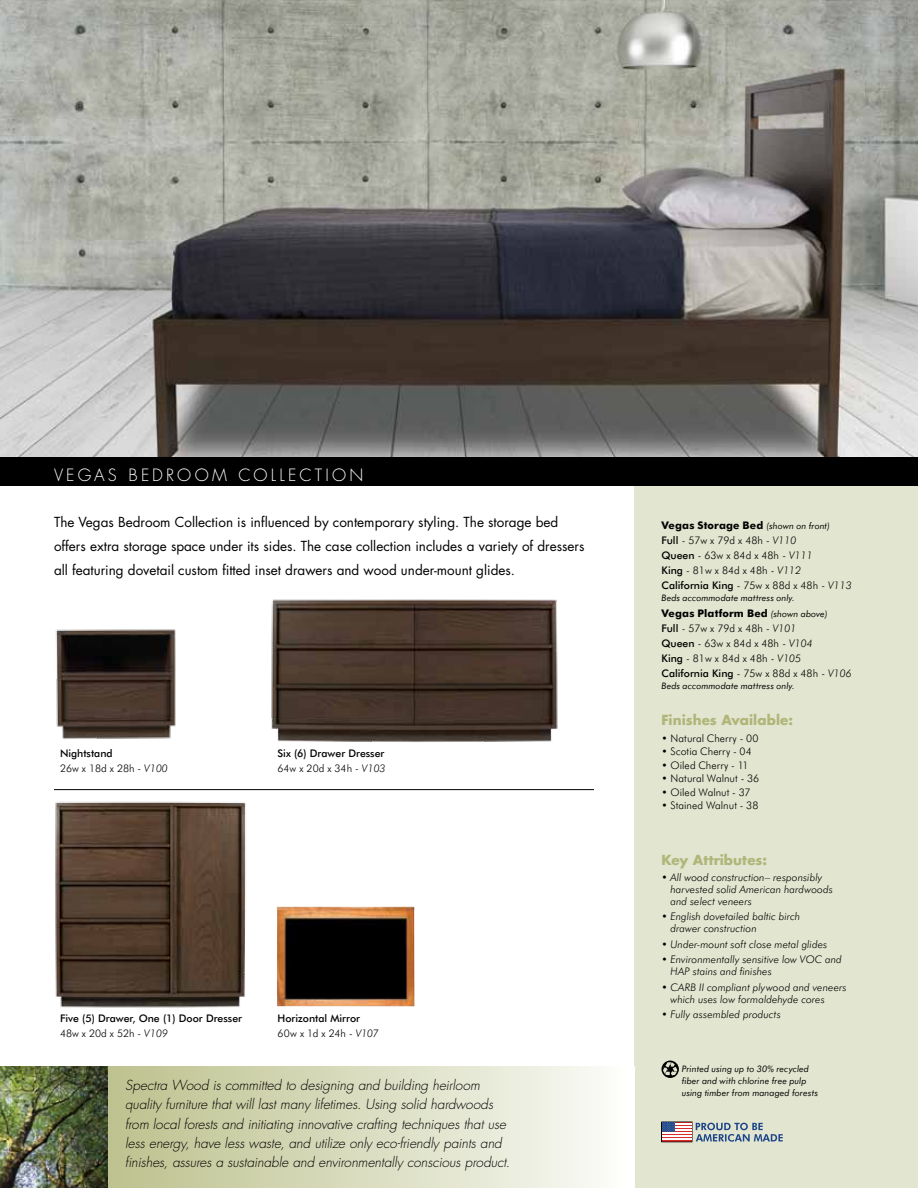
<style>
.page{position:relative;width:918px;height:1188px;background:#fff}
.page>*{position:absolute;margin:0;border:0;box-sizing:border-box;transform-origin:0 0}
.t1{font:300 16.5px "Futura";letter-spacing:.195em;color:#fff}
.t2{font:italic 300 13.5px/19.5px "Futura";letter-spacing:-.005em;color:#000}
.t3{font:13.5px/24px "Futura";color:#000}
.t4{font:700 13.5px "Futura";letter-spacing:.005em;color:#b0b579}
.t5{font:300 10.5px/15px "Futura BT";color:#000}
.t6{font:italic 300 10.5px/12px "Futura BT";letter-spacing:.005em;color:#000}
.t7{font:500 10.5px/15px "Futura BT";color:#000}
.t8{font:italic 9px/12px "Futura BT";letter-spacing:.005em;color:#000}
.s1{font-weight:500}
.s2{font-style:italic}
.s3{font-weight:300}
.s4{font-weight:300;font-style:italic}
.s5{font-weight:700}
.s6{font-weight:400;font-style:italic;font-size:9px}
</style>
<div class="page">
<div style="left:634px;top:17px;width:284px;height:1171px;background:#e2e5cf"></div>
<div style="left:0;top:365px;width:918px;height:121px;background:#000"></div>
<img style="left:0;top:0;width:918px;height:456px">
<hr style="left:54px;top:789px;width:540px;height:1px;background:#000">
<img style="left:277px;top:907px;width:138px;height:99px">
<svg style="left:108px;top:1066px;width:492px;height:122px;background:#d9dcbe"></svg>
<div style="left:661px;top:1122px;width:31px;height:20px;border:1px solid #000"></div>
<svg style="left:662px;top:1122px;width:121px;height:20px"></svg>
<hr style="left:662px;top:1139px;width:30px;height:1px;background:#fff">
<svg style="left:662px;top:1061px;width:17px;height:17px"></svg>
<img style="left:0;top:1066px;width:108px;height:122px">
<img style="left:271px;top:599px;width:287px;height:143px">
<img style="left:55px;top:629px;width:121px;height:110px">
<img style="left:54px;top:790px;width:203px;height:218px">
<h1 class="t1" style="left:54px;top:465px;width:311px">VEGAS BEDROOM COLLECTION</h1>
<p class="t3" style="left:54px;top:510px;width:532px">The Vegas Bedroom Collection is influenced by contemporary styling. The storage bed offers extra storage space under its sides. The case collection includes a variety of dressers all featuring dovetail custom fitted inset drawers and wood under-mount glides.</p>
<p class="t5" style="left:60px;top:745px;width:109px"><span class="s1">Nightstand<br></span>26w x 18d x 28h - <span class="s2">V100</span></p>
<p class="t7" style="left:278px;top:745px;width:109px">Six (6) Drawer Dresser<br><span class="s3">64w x 20d x 34h -</span> <span class="s4">V103</span></p>
<p class="t7" style="left:60px;top:1011px;width:184px">Five (5) Drawer, One (1) Door Dresser<br><span class="s3">48w x 20d x 52h -</span> <span class="s4">V109</span></p>
<p class="t7" style="left:278px;top:1011px;width:103px">Horizontal Mirror<br><span class="s3">60w x 1d x 24h -</span> <span class="s4">V107</span></p>
<p class="t2" style="left:125px;top:1075px;width:386px">Spectra Wood is committed to designing and building heirloom quality furniture that will last many lifetimes. Using solid hardwoods from local forests and initiating innovative crafting techniques that use less energy, have less waste, and utilize only eco-friendly paints and finishes, assures a sustainable and environmentally conscious product.</p>
<p class="t5" style="left:662px;top:517px;width:192px"><span class="s5">Vegas Storage Bed</span> <span class="s6">(shown on front)<br></span><span class="s1">Full</span> - 57w x 79d x 48h - <span class="s2">V110<br></span><span class="s1">Queen</span> - 63w x 84d x 48h - <span class="s2">V111<br></span><span class="s1">King</span> - 81w x 84d x 48h - <span class="s2">V112<br></span><span class="s1">California King</span> - 75w x 88d x 48h - <span class="s2">V113</span></p>
<p class="t8" style="left:661px;top:591px;width:135px">Beds accommodate mattress only.</p>
<p class="t5" style="left:661px;top:606px;width:192px"><span class="s5">Vegas Platform Bed</span> <span class="s6">(shown above)<br></span><span class="s1">Full</span> - 57w x 79d x 48h - <span class="s2">V101<br></span><span class="s1">Queen</span> - 63w x 84d x 48h - <span class="s2">V104<br></span><span class="s1">King</span> - 81w x 84d x 48h - <span class="s2">V105<br></span><span class="s1">California King</span> - 75w x 88d x 48h - <span class="s2">V106</span></p>
<p class="t8" style="left:661px;top:680px;width:135px">Beds accommodate mattress only.</p>
<p class="t4" style="left:661px;top:710px;width:133px">Finishes Available:</p>
<p class="t5" style="left:661px;top:731px;width:99px">• Natural Cherry - 00</p>
<p class="t5" style="left:661px;top:744px;width:92px">• Scotia Cherry - 04</p>
<p class="t5" style="left:661px;top:758px;width:89px">• Oiled Cherry - 11</p>
<p class="t5" style="left:661px;top:771px;width:99px">• Natural Walnut - 36</p>
<p class="t5" style="left:661px;top:785px;width:91px">• Oiled Walnut - 37</p>
<p class="t5" style="left:661px;top:798px;width:99px">• Stained Walnut - 38</p>
<p class="t4" style="left:661px;top:851px;width:107px">Key Attributes:</p>
<p class="t6" style="left:670px;top:871px;width:164px;text-indent:-9px">• All wood construction– responsibly harvested solid American hardwoods and select veneers</p>
<p class="t6" style="left:671px;top:910px;width:131px;text-indent:-9px">• English dovetailed baltic birch drawer construction</p>
<p class="t6" style="left:662px;top:938px;width:167px">• Under-mount soft close metal glides</p>
<p class="t6" style="left:671px;top:953px;width:173px;text-indent:-9px">• Environmentally sensitive low VOC and<br>HAP stains and finishes</p>
<p class="t6" style="left:671px;top:981px;width:178px;text-indent:-9px">• CARB II compliant plywood and veneers which uses low formaldehyde cores</p>
<p class="t6" style="left:662px;top:1008px;width:121px">• Fully assembled products</p>
<p class="t8" style="left:682px;top:1063px;width:138px">Printed using up to 30% recycled fiber and with chlorine free pulp using timber from managed forests</p>
</div>
